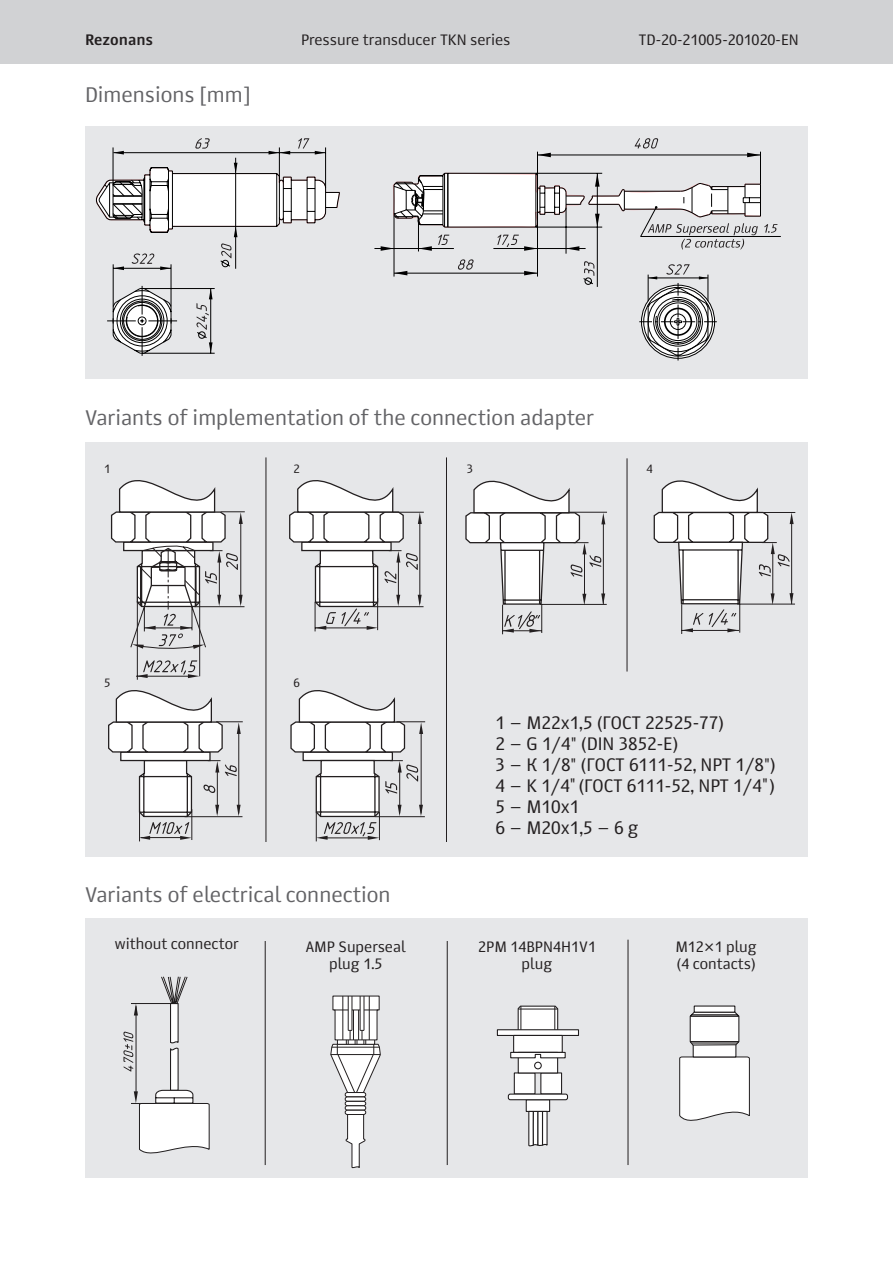
<style>
.page{position:relative;width:893px;height:1263px;background:#fff}
.page>*{position:absolute;margin:0;border:0;box-sizing:border-box;transform-origin:0 0}
.t1{font:21px "Story";color:#636366}
.t2{font:18px "Story";color:#231f20}
.t3{font:15px/17.2px "Story";color:#231f20;text-align:center}
.t4{font:700 15px "Story";color:#231f20}
.t5{font:12px "Story";color:#231f20}
.s1{font-family:"Tahoma"}
</style>
<div class="page">
<div style="left:85px;top:126px;width:723px;height:252px;background:#e6e7e9"></div>
<svg style="left:374px;top:151px;width:387px;height:136px"></svg>
<hr style="left:142px;top:288px;width:73px;height:1px;background:#000">
<hr style="left:113px;top:264px;width:1px;height:42px;background:#000">
<hr style="left:171px;top:264px;width:1px;height:42px;background:#000">
<hr style="left:142px;top:353px;width:73px;height:1px;background:#000">
<svg style="left:107px;top:286px;width:70px;height:70px"></svg>
<svg style="left:96px;top:138px;width:244px;height:132px"></svg>
<svg style="left:196px;top:289px;width:17px;height:64px"></svg>
<svg style="left:635px;top:138px;width:23px;height:11px"></svg>
<svg style="left:582px;top:261px;width:12px;height:24px"></svg>
<svg style="left:458px;top:259px;width:16px;height:11px"></svg>
<svg style="left:639px;top:264px;width:78px;height:96px"></svg>
<svg style="left:381px;top:171px;width:400px;height:80px"></svg>
<div style="left:85px;top:443px;width:723px;height:414px;background:#e6e7e9"></div>
<div style="left:85px;top:918px;width:723px;height:260px;background:#e6e7e9"></div>
<hr style="left:137px;top:601px;width:1px;height:79px;background:#231f20">
<hr style="left:199px;top:601px;width:1px;height:75px;background:#231f20">
<svg style="left:110px;top:480px;width:135px;height:169px"></svg>
<hr style="left:374px;top:606px;width:50px;height:1px;background:#231f20">
<hr style="left:393px;top:512px;width:31px;height:1px;background:#231f20">
<svg style="left:289px;top:480px;width:133px;height:151px"></svg>
<hr style="left:377px;top:598px;width:1px;height:32px;background:#231f20">
<hr style="left:540px;top:604px;width:67px;height:1px;background:#231f20">
<hr style="left:568px;top:512px;width:39px;height:1px;background:#231f20">
<svg style="left:465px;top:480px;width:140px;height:154px"></svg>
<hr style="left:737px;top:604px;width:58px;height:1px;background:#231f20">
<hr style="left:681px;top:604px;width:1px;height:30px;background:#231f20">
<hr style="left:763px;top:512px;width:32px;height:1px;background:#231f20">
<svg style="left:653px;top:480px;width:141px;height:153px"></svg>
<svg style="left:108px;top:660px;width:135px;height:180px"></svg>
<hr style="left:191px;top:809px;width:1px;height:31px;background:#231f20">
<hr style="left:139px;top:809px;width:1px;height:32px;background:#231f20">
<hr style="left:141px;top:837px;width:44px;height:1px;background:#231f20">
<svg style="left:290px;top:690px;width:135px;height:151px"></svg>
<hr style="left:323px;top:837px;width:50px;height:1px;background:#231f20">
<hr style="left:316px;top:811px;width:63px;height:2px;background:#231f20">
<hr style="left:316px;top:776px;width:63px;height:1px;background:#231f20">
<hr style="left:374px;top:774px;width:2px;height:42px;background:#231f20">
<hr style="left:320px;top:774px;width:1px;height:42px;background:#231f20">
<div style="left:0;top:0;width:893px;height:64px;background:#d1d2d4"></div>
<svg style="left:345px;top:1114px;width:21px;height:55px"></svg>
<div style="left:345px;top:1092px;width:21px;height:5px;background:#fff;border-radius:2px"></div>
<div style="left:345px;top:1092px;width:21px;height:5px;border:1px solid #231f20;border-radius:2px"></div>
<hr style="left:345px;top:1097px;width:21px;height:4px;background:#fff;border-radius:2px">
<div style="left:345px;top:1096px;width:21px;height:6px;border:1px solid #231f20;border-radius:2px"></div>
<div style="left:345px;top:1101px;width:21px;height:5px;background:#fff;border-radius:2px"></div>
<div style="left:345px;top:1101px;width:21px;height:5px;border:1px solid #231f20;border-radius:2px"></div>
<hr style="left:345px;top:1106px;width:21px;height:4px;background:#fff;border-radius:2px">
<div style="left:345px;top:1105px;width:21px;height:5px;border:1px solid #231f20;border-radius:2px"></div>
<hr style="left:345px;top:1110px;width:21px;height:4px;background:#fff;border-radius:2px">
<div style="left:345px;top:1110px;width:21px;height:5px;border:1px solid #231f20;border-radius:2px"></div>
<svg style="left:517px;top:1005px;width:42px;height:24px"></svg>
<div style="left:497px;top:1029px;width:82px;height:7px;background:#fff;border:1px solid #201d1e"></div>
<div style="left:513px;top:1035px;width:50px;height:18px;background:#fff;border:1px solid #201d1e"></div>
<div style="left:526px;top:1099px;width:24px;height:13px;background:#fff;border:1px solid #201d1e"></div>
<div style="left:514px;top:1072px;width:22px;height:22px;background:#fff;border:1px solid #201d1e"></div>
<div style="left:540px;top:1072px;width:22px;height:22px;background:#fff;border:1px solid #201d1e"></div>
<div style="left:508px;top:1094px;width:59px;height:6px;background:#fff;border-radius:2px"></div>
<div style="left:508px;top:1093px;width:60px;height:7px;border:1px solid #201d1e;border-radius:2px"></div>
<svg style="left:528px;top:1110px;width:21px;height:37px"></svg>
<svg style="left:510px;top:1051px;width:56px;height:23px"></svg>
<svg style="left:679px;top:1056px;width:71px;height:65px;background:#f0f0f1"></svg>
<div style="left:693px;top:1044px;width:43px;height:13px;background:#fff"></div>
<svg style="left:689px;top:1011px;width:51px;height:35px;background:#d2d2d2"></svg>
<div style="left:694px;top:1005px;width:41px;height:8px;background:#fff;border:1px solid #201d1e"></div>
<svg style="left:330px;top:995px;width:51px;height:99px"></svg>
<svg style="left:123px;top:976px;width:87px;height:178px"></svg>
<hr style="left:447px;top:941px;width:1px;height:224px;background:#231f20">
<hr style="left:265px;top:941px;width:1px;height:224px;background:#231f20">
<hr style="left:628px;top:940px;width:1px;height:225px;background:#231f20">
<hr style="left:627px;top:458px;width:1px;height:213px;background:#231f20">
<hr style="left:446px;top:457px;width:1px;height:385px;background:#231f20">
<hr style="left:266px;top:457px;width:1px;height:385px;background:#231f20">
<p class="t4" style="left:85px;top:30px;width:69px">Rezonans</p>
<p class="t3" style="left:301px;top:30px;width:211px">Pressure transducer TKN series</p>
<p class="t3" style="left:639px;top:30px;width:161px">ТD-20-21005-201020-EN</p>
<p class="t1" style="left:85px;top:82px;width:167px">Dimensions [mm]</p>
<p class="t1" style="left:85px;top:405px;width:511px">Variants of implementation of the connection adapter</p>
<p class="t5" style="left:293px;top:461px;width:8px">2</p>
<p class="t5" style="left:467px;top:461px;width:8px">3</p>
<p class="t5" style="left:104px;top:461px;width:8px">1</p>
<p class="t5" style="left:646px;top:461px;width:8px">4</p>
<p class="t5" style="left:104px;top:675px;width:8px">5</p>
<p class="t5" style="left:293px;top:675px;width:8px">6</p>
<p class="t1" style="left:85px;top:881px;width:307px">Variants of electrical connection</p>
<p class="t2" style="left:495px;top:711px;width:230px">1 – М22х1,5 (ГОСТ 22525-77)</p>
<p class="t2" style="left:495px;top:732px;width:185px">2 – G 1/4" (DIN 3852-E)</p>
<p class="t2" style="left:495px;top:753px;width:282px">3 – К 1/8" (ГОСТ 6111-52, NPT 1/8")</p>
<p class="t2" style="left:495px;top:774px;width:281px">4 – K 1/4 (ГОСТ 6111-52, NPT 1/4 )</p>
<p class="t2" style="left:495px;top:795px;width:85px">5 – М10х1</p>
<p class="t2" style="left:495px;top:816px;width:145px">6 – М20х1,5 – 6 g</p>
<p class="t2" style="left:570px;top:774px;width:7px">"</p>
<p class="t2" style="left:762px;top:774px;width:7px">"</p>
<p class="t3" style="left:115px;top:935px;width:125px">without connector</p>
<p class="t3" style="left:306px;top:938px;width:101px">AMP Superseal plug 1.5</p>
<p class="t3" style="left:478px;top:938px;width:119px">2PM 14BPN4H1V1 plug</p>
<p class="t3" style="left:675px;top:938px;width:83px">М12<span class="s1">×</span>1 plug</p>
<p class="t3" style="left:677px;top:955px;width:81px">(4 contacts)</p>
</div>
